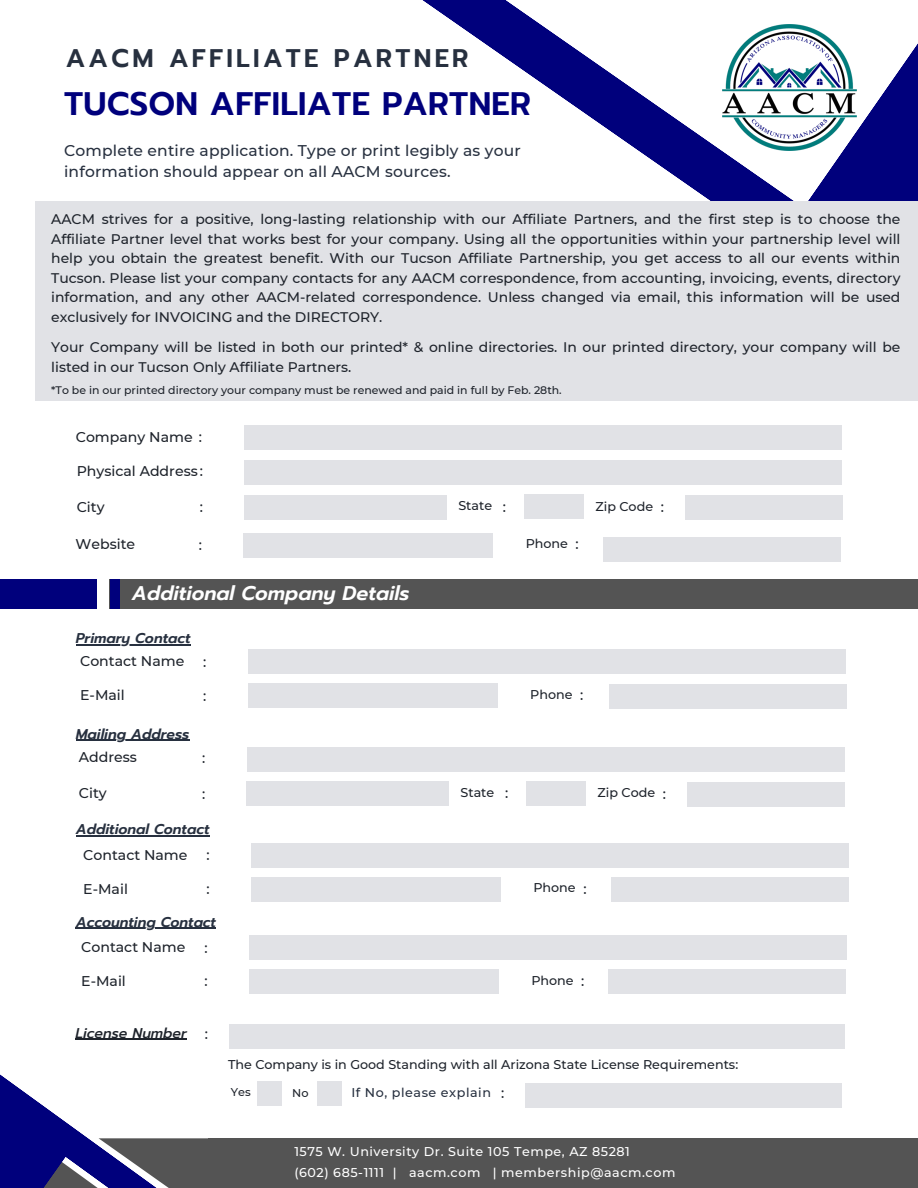
<style>
.page{position:relative;width:918px;height:1188px;background:#fff}
.page>*{position:absolute;margin:0;border:0;box-sizing:border-box;transform-origin:0 0}
.t1{font:600 32.4px "Prompt";letter-spacing:.01em;color:#00007c}
.t2{font:600 25.35px "Prompt";letter-spacing:.13em;color:#27303f}
.t3{font:italic 600 19.8px "Prompt";color:#fff}
.t4{font:500 16.95px "Montserrat";color:#27303f}
.t5{font:500 15.45px/21.1px "Montserrat";letter-spacing:.01em;color:#27303f}
.t6{font:500 14.1px "Montserrat";color:#1e232b}
.t7{font:italic 600 14.1px "Prompt";color:#27303f}
.t8{font:italic 500 14.1px "Prompt";color:#1e232b}
.t9{font:500 13.95px/19.5px "Montserrat";color:#1e232b;text-align:justify}
.t10{font:500 12.75px "Montserrat";color:#1e232b}
.t11{font:500 12.75px "Montserrat";letter-spacing:.045em;color:#fff}
.t12{font:500 12.75px "Montserrat";letter-spacing:.045em;color:#27303f}
.t13{font:500 11.25px "Montserrat";color:#1e232b}
.t14{font:500 10.95px "Montserrat";color:#1e232b}
</style>
<div class="page">
<svg style="left:457px;top:0;width:344px;height:201px"></svg>
<svg style="left:808px;top:43px;width:110px;height:158px"></svg>
<img style="left:722px;top:24px;width:134px;height:126px">
<div style="left:36px;top:201px;width:882px;height:200px;background:#e1e2e6"></div>
<div style="left:244px;top:425px;width:597px;height:25px;background:#e1e2e6"></div>
<div style="left:245px;top:495px;width:202px;height:24px;background:#e1e2e6"></div>
<div style="left:685px;top:496px;width:157px;height:24px;background:#e1e2e6"></div>
<div style="left:245px;top:461px;width:597px;height:24px;background:#e1e2e6"></div>
<div style="left:243px;top:533px;width:250px;height:24px;background:#e1e2e6"></div>
<div style="left:604px;top:537px;width:237px;height:24px;background:#e1e2e6"></div>
<div style="left:524px;top:495px;width:59px;height:24px;background:#e1e2e6"></div>
<div style="left:248px;top:649px;width:598px;height:25px;background:#e1e2e6"></div>
<div style="left:248px;top:684px;width:250px;height:24px;background:#e1e2e6"></div>
<div style="left:609px;top:684px;width:238px;height:24px;background:#e1e2e6"></div>
<div style="left:249px;top:935px;width:598px;height:25px;background:#e1e2e6"></div>
<div style="left:249px;top:970px;width:250px;height:24px;background:#e1e2e6"></div>
<div style="left:609px;top:970px;width:237px;height:24px;background:#e1e2e6"></div>
<hr style="left:76px;top:644px;width:115px;height:1px;background:#27303f">
<hr style="left:76px;top:928px;width:140px;height:1px;background:#27303f">
<div style="left:247px;top:782px;width:202px;height:24px;background:#e1e2e6"></div>
<div style="left:687px;top:782px;width:158px;height:24px;background:#e1e2e6"></div>
<div style="left:247px;top:747px;width:598px;height:24px;background:#e1e2e6"></div>
<div style="left:526px;top:781px;width:59px;height:24px;background:#e1e2e6"></div>
<div style="left:251px;top:843px;width:598px;height:24px;background:#e1e2e6"></div>
<div style="left:251px;top:877px;width:250px;height:24px;background:#e1e2e6"></div>
<div style="left:611px;top:877px;width:237px;height:24px;background:#e1e2e6"></div>
<hr style="left:76px;top:836px;width:134px;height:1px;background:#27303f">
<hr style="left:76px;top:740px;width:113px;height:1px;background:#27303f">
<div style="left:229px;top:1024px;width:616px;height:24px;background:#e1e2e6"></div>
<div style="left:317px;top:1082px;width:25px;height:24px;background:#e1e2e6"></div>
<div style="left:525px;top:1083px;width:316px;height:25px;background:#e1e2e6"></div>
<div style="left:109px;top:579px;width:809px;height:30px;background:#545454"></div>
<div style="left:0;top:579px;width:96px;height:30px;background:#00007c"></div>
<div style="left:110px;top:579px;width:9px;height:30px;background:#00007c"></div>
<div style="left:208px;top:1138px;width:710px;height:50px;background:#545454"></div>
<svg style="left:67px;top:1038px;width:245px;height:150px"></svg>
<svg style="left:0;top:1074px;width:67px;height:114px"></svg>
<p class="t2" style="left:66px;top:40px;width:404px">AACM AFFILIATE PARTNER</p>
<p class="t1" style="left:64px;top:80px;width:468px">TUCSON AFFILIATE PARTNER</p>
<p class="t5" style="left:64px;top:140px;width:458px">Complete entire application. Type or print legibly as your information should appear on all AACM sources.</p>
<p class="t9" style="left:51px;top:210px;width:851px">AACM strives for a positive, long-lasting relationship with our Affiliate Partners, and the first step is to choose the Affiliate Partner level that works best for your company. Using all the opportunities within your partnership level will help you obtain the greatest benefit. With our Tucson Affiliate Partnership, you get access to all our events within Tucson. Please list your company contacts for any AACM correspondence, from accounting, invoicing, events, directory information, and any other AACM-related correspondence. Unless changed via email, this information will be used exclusively for INVOICING and the DIRECTORY.</p>
<p class="t9" style="left:51px;top:338px;width:851px">Your Company will be listed in both our printed* &amp; online directories. In our printed directory, your company will be listed in our Tucson Only Affiliate Partners.</p>
<p class="t14" style="left:51px;top:383px;width:512px">*To be in our printed directory your company must be renewed and paid in full by Feb. 28th.</p>
<p class="t4" style="left:142px;top:224px;width:169px">Term &amp; Conditions :</p>
<p class="t6" style="left:142px;top:253px;width:441px">This space is where you can share information on the section,</p>
<p class="t6" style="left:142px;top:272px;width:377px">such us: topic, discussion points, goals and activities.</p>
<p class="t6" style="left:76px;top:428px;width:128px">Company Name :</p>
<p class="t6" style="left:77px;top:462px;width:128px">Physical Address:</p>
<p class="t6" style="left:77px;top:498px;width:29px">City</p>
<p class="t10" style="left:596px;top:499px;width:59px">Zip Code</p>
<p class="t10" style="left:458px;top:498px;width:35px">State</p>
<p class="t6" style="left:503px;top:498px;width:5px">:</p>
<p class="t6" style="left:200px;top:498px;width:5px">:</p>
<p class="t6" style="left:661px;top:498px;width:5px">:</p>
<p class="t6" style="left:76px;top:536px;width:61px">Website</p>
<p class="t6" style="left:199px;top:536px;width:5px">:</p>
<p class="t10" style="left:526px;top:536px;width:44px">Phone</p>
<p class="t6" style="left:576px;top:536px;width:5px">:</p>
<p class="t3" style="left:132px;top:579px;width:279px">Additional Company Details</p>
<p class="t7" style="left:76px;top:628px;width:116px">Primary Contact</p>
<p class="t6" style="left:80px;top:652px;width:106px">Contact Name</p>
<p class="t6" style="left:203px;top:653px;width:5px">:</p>
<p class="t6" style="left:80px;top:686px;width:46px">E-Mail</p>
<p class="t6" style="left:203px;top:687px;width:5px">:</p>
<p class="t10" style="left:530px;top:687px;width:44px">Phone</p>
<p class="t6" style="left:580px;top:686px;width:5px">:</p>
<p class="t7" style="left:76px;top:723px;width:115px">Mailing Address</p>
<p class="t6" style="left:79px;top:748px;width:60px">Address</p>
<p class="t6" style="left:79px;top:784px;width:29px">City</p>
<p class="t10" style="left:598px;top:785px;width:59px">Zip Code</p>
<p class="t6" style="left:202px;top:749px;width:5px">:</p>
<p class="t6" style="left:202px;top:785px;width:5px">:</p>
<p class="t10" style="left:461px;top:784px;width:35px">State</p>
<p class="t6" style="left:505px;top:784px;width:5px">:</p>
<p class="t6" style="left:663px;top:785px;width:5px">:</p>
<p class="t7" style="left:76px;top:819px;width:135px">Additional Contact</p>
<p class="t6" style="left:83px;top:846px;width:106px">Contact Name</p>
<p class="t6" style="left:206px;top:847px;width:5px">:</p>
<p class="t6" style="left:83px;top:880px;width:46px">E-Mail</p>
<p class="t6" style="left:206px;top:881px;width:5px">:</p>
<p class="t10" style="left:533px;top:880px;width:44px">Phone</p>
<p class="t6" style="left:583px;top:880px;width:5px">:</p>
<p class="t7" style="left:76px;top:911px;width:142px">Accounting Contact</p>
<p class="t6" style="left:81px;top:938px;width:106px">Contact Name</p>
<p class="t6" style="left:204px;top:939px;width:5px">:</p>
<p class="t6" style="left:81px;top:972px;width:46px">E-Mail</p>
<p class="t6" style="left:204px;top:973px;width:5px">:</p>
<p class="t10" style="left:531px;top:972px;width:44px">Phone</p>
<p class="t6" style="left:581px;top:972px;width:5px">:</p>
<p class="t8" style="left:76px;top:1022px;width:113px">License Number</p>
<p class="t6" style="left:205px;top:1025px;width:5px">:</p>
<p class="t10" style="left:228px;top:1056px;width:512px">The Company is in Good Standing with all Arizona State License Requirements:</p>
<p class="t12" style="left:351px;top:1085px;width:141px">If No, please explain</p>
<p class="t6" style="left:501px;top:1084px;width:5px">:</p>
<p class="t13" style="left:231px;top:1085px;width:21px">Yes</p>
<p class="t13" style="left:292px;top:1086px;width:18px">No</p>
<p class="t11" style="left:294px;top:1144px;width:337px">1575 W. University Dr. Suite 105 Tempe, AZ 85281</p>
<p class="t11" style="left:294px;top:1165px;width:383px">(602) 685-1111 | aacm.com | membership@aacm.com</p>
</div>
